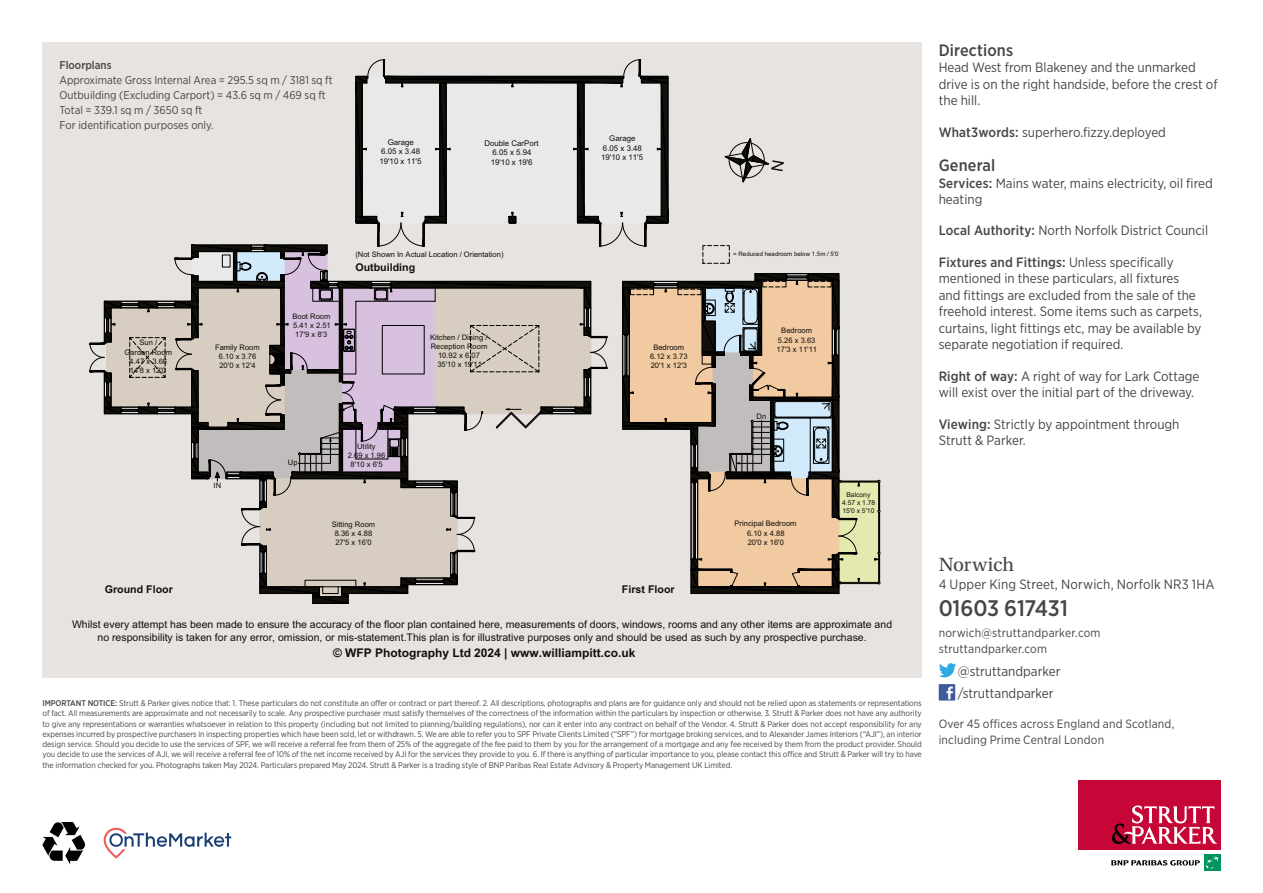
<style>
.page{position:relative;width:1263px;height:893px;background:#fff}
.page>*{position:absolute;margin:0;border:0;box-sizing:border-box;transform-origin:0 0}
.t1{font:500 22.5px "Gotham Narrow";letter-spacing:-.01em;color:#494445}
.t2{font:20.25px "Utopia Std";letter-spacing:-.005em;color:#494445}
.t3{font:500 16.5px "Gotham Narrow";letter-spacing:.01em;color:#494445}
.t4{font:13.5px/16.5px "Gotham Narrow";color:#494445}
.t5{font:12px/16.5px "Gotham Narrow";letter-spacing:.015em;color:#494445}
.t6{font:700 12px "Arial";color:#12100b}
.t7{font:11.25px/15px "Gotham Narrow";color:#494445}
.t8{font:500 11.25px "Gotham Narrow";color:#494445}
.t9{font:700 10.65px "Arial";color:#12100b}
.t10{font:10.5px/12.8px "Arial";color:#12100b;text-align:center}
.t11{font:8.25px/10.2px "Gotham Narrow";letter-spacing:-.01em;color:#494445;text-align:justify}
.t12{font:7.95px/9.6px "Arial";color:#12100b;text-align:center}
.t13{font:7.65px/9.1px "Arial";color:#12100b;text-align:center}
.t14{font:6.75px/8.1px "Arial";color:#12100b;text-align:center}
.t15{font:6.15px "Arial";color:#12100b}
.s1{font-weight:500}
</style>
<div class="page">
<div style="left:43px;top:43px;width:879px;height:635px;background:#e7e3e1"></div>
<svg style="left:89px;top:59px;width:791px;height:545px"></svg>
<svg style="left:939px;top:663px;width:17px;height:14px"></svg>
<div style="left:939px;top:684px;width:16px;height:17px;background:#3e5b9b"></div>
<svg style="left:946px;top:686px;width:7px;height:13px"></svg>
<div style="left:1204px;top:855px;width:16px;height:16px;background:#00955f"></div>
<svg style="left:1111px;top:856px;width:108px;height:13px"></svg>
<div style="left:1077px;top:780px;width:143px;height:70px;background:#c50637"></div>
<svg style="left:1112px;top:805px;width:105px;height:39px"></svg>
<svg style="left:42px;top:822px;width:43px;height:42px"></svg>
<svg style="left:104px;top:828px;width:127px;height:31px"></svg>
<h3 class="t8" style="left:60px;top:57px;width:54px">Floorplans</h3>
<h3 class="t7" style="left:60px;top:72px;width:275px">Approximate Gross Internal Area = 295.5 sq m / 3181 sq ft Outbuilding (Excluding Carport) = 43.6 sq m / 469 sq ft Total = 339.1 sq m / 3650 sq ft<br>For identification purposes only.</h3>
<p class="t12" style="left:379px;top:137px;width:44px">Garage<br>6.05 x 3.48<br>19'10 x 11'5</p>
<p class="t12" style="left:484px;top:138px;width:56px">Double CarPort<br>6.05 x 5.94<br>19'10 x 19'6</p>
<p class="t13" style="left:124px;top:338px;width:49px">Sun /<br>Garden Room<br>4.47 x 3.66<br>14'8 x 12'0</p>
<p class="t13" style="left:215px;top:343px;width:46px">Family Room<br>6.10 x 3.76<br>20'0 x 12'4</p>
<p class="t13" style="left:292px;top:312px;width:40px;text-align:justify">Boot Room 5.41 x 2.51<br>17'9 x 8'3</p>
<p class="t13" style="left:355px;top:250px;width:150px">(Not Shown In Actual Location / Orientation)</p>
<p class="t9" style="left:355px;top:260px;width:61px">Outbuilding</p>
<p class="t13" style="left:430px;top:333px;width:59px">Kitchen / Dining /<br>Reception Room<br>10.92 x 6.07<br>35'10 x 19'11</p>
<p class="t13" style="left:214px;top:481px;width:9px">IN</p>
<p class="t13" style="left:288px;top:458px;width:11px">Up</p>
<p class="t13" style="left:348px;top:442px;width:39px">Utility<br>2.69 x 1.96<br>8'10 x 6'5</p>
<p class="t13" style="left:332px;top:520px;width:45px">Sitting Room<br>8.36 x 4.88<br>27'5 x 16'0</p>
<p class="t12" style="left:601px;top:134px;width:44px">Garage<br>6.05 x 3.48<br>19'10 x 11'5</p>
<p class="t15" style="left:733px;top:250px;width:107px">= Reduced headroom below 1.5m / 5'0</p>
<p class="t13" style="left:778px;top:326px;width:39px">Bedroom<br>5.26 x 3.63</p>
<p class="t13" style="left:653px;top:343px;width:32px">Bedroom</p>
<p class="t13" style="left:777px;top:345px;width:42px">17'3 x 11'11</p>
<p class="t13" style="left:650px;top:352px;width:39px;text-align:left">6.12 x 3.73<br>20'1 x 12'3</p>
<p class="t13" style="left:757px;top:412px;width:11px">Dn</p>
<p class="t13" style="left:734px;top:519px;width:64px">Principal Bedroom<br>6.10 x 4.88<br>20'0 x 16'0</p>
<p class="t14" style="left:842px;top:491px;width:35px">Balcony<br>4.57 x 1.78<br>15'0 x 5'10</p>
<p class="t9" style="left:105px;top:582px;width:70px">Ground Floor</p>
<p class="t9" style="left:622px;top:582px;width:54px">First Floor</p>
<p class="t10" style="left:72px;top:618px;width:822px">Whilst every attempt has been made to ensure the accuracy of the floor plan contained here, measurements of doors, windows, rooms and any other items are approximate and no responsibility is taken for any error, omission, or mis-statement.This plan is for illustrative purposes only and should be used as such by any prospective purchase.</p>
<h3 class="t6" style="left:333px;top:645px;width:304px">© WFP Photography Ltd 2024 | www.williampitt.co.uk</h3>
<p class="t11" style="left:43px;top:698px;width:881px"><span class="s1">IMPORTANT NOTICE:</span> Strutt &amp; Parker gives notice that: 1. These particulars do not constitute an offer or contract or part thereof. 2. All descriptions, photographs and plans are for guidance only and should not be relied upon as statements or representations of fact. All measurements are approximate and not necessarily to scale. Any prospective purchaser must satisfy themselves of the correctness of the information within the particulars by inspection or otherwise. 3. Strutt &amp; Parker does not have any authority to give any representations or warranties whatsoever in relation to this property (including but not limited to planning/building regulations), nor can it enter into any contract on behalf of the Vendor. 4. Strutt &amp; Parker does not accept responsibility for any expenses incurred by prospective purchasers in inspecting properties which have been sold, let or withdrawn. 5. We are able to refer you to SPF Private Clients Limited (“SPF”) for mortgage broking services, and to Alexander James Interiors (“AJI”), an interior design service. Should you decide to use the services of SPF, we will receive a referral fee from them of 25% of the aggregate of the fee paid to them by you for the arrangement of a mortgage and any fee received by them from the product provider. Should you decide to use the services of AJI, we will receive a referral fee of 10% of the net income received by AJI for the services they provide to you. 6. If there is anything of particular importance to you, please contact this office and Strutt &amp; Parker will try to have the information checked for you. Photographs taken May 2024. Particulars prepared May 2024. Strutt &amp; Parker is a trading style of BNP Paribas Real Estate Advisory &amp; Property Management UK Limited.</p>
<h3 class="t3" style="left:939px;top:39px;width:76px">Directions</h3>
<h3 class="t4" style="left:939px;top:59px;width:280px">Head West from Blakeney and the unmarked drive is on the right handside, before the crest of the hill.</h3>
<h3 class="t4" style="left:939px;top:123px;width:229px"><span class="s1">What3words:</span> superhero.fizzy.deployed</h3>
<h3 class="t3" style="left:939px;top:155px;width:58px">General</h3>
<h3 class="t4" style="left:939px;top:174px;width:276px"><span class="s1">Services:</span> Mains water, mains electricity, oil fired heating</h3>
<h3 class="t4" style="left:939px;top:222px;width:271px"><span class="s1">Local Authority:</span> North Norfolk District Council</h3>
<p class="t4" style="left:939px;top:253px;width:265px"><span class="s1">Fixtures and Fittings:</span> Unless specifically mentioned in these particulars, all fixtures and fittings are excluded from the sale of the freehold interest. Some items such as carpets, curtains, light fittings etc, may be available by separate negotiation if required.</p>
<h3 class="t4" style="left:939px;top:367px;width:262px"><span class="s1">Right of way:</span> A right of way for Lark Cottage will exist over the initial part of the driveway.</h3>
<h3 class="t4" style="left:939px;top:415px;width:242px"><span class="s1">Viewing:</span> Strictly by appointment through<br>Strutt &amp; Parker.</h3>
<h2 class="t2" style="left:939px;top:553px;width:77px">Norwich</h2>
<h3 class="t4" style="left:939px;top:576px;width:277px">4 Upper King Street, Norwich, Norfolk NR3 1HA</h3>
<h1 class="t1" style="left:939px;top:594px;width:131px">01603 617431</h1>
<h3 class="t5" style="left:939px;top:624px;width:163px">norwich@struttandparker.com struttandparker.com</h3>
<h3 class="t4" style="left:958px;top:660px;width:104px;line-height:22.5px">@struttandparker /struttandparker</h3>
<h3 class="t5" style="left:939px;top:715px;width:237px">Over 45 offices across England and Scotland, including Prime Central London</h3>
</div>
